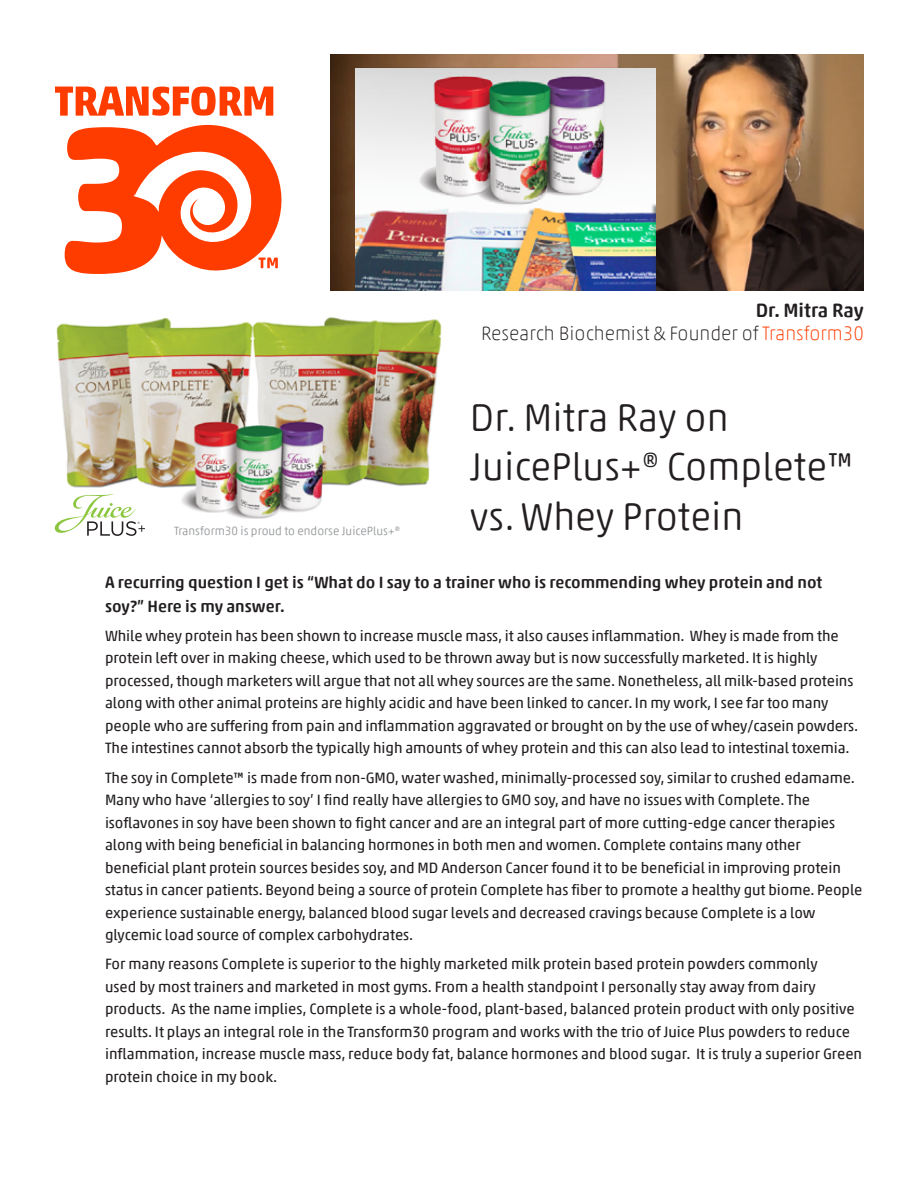
<style>
.page{position:relative;width:918px;height:1188px;background:#fff}
.page>*{position:absolute;margin:0;border:0;box-sizing:border-box;transform-origin:0 0}
.t1{font:300 39px/49.5px "Akko Rounded W01";color:#231f20}
.t2{font:100 19.5px/23.4px "Akko Rounded W01";color:#231f20;text-align:right}
.t3{font:500 16.5px/24px "Akko Rounded W01";color:#231f20}
.t4{font:15px/22.5px "Akko W01";letter-spacing:-.005em;color:#231f20}
.t5{font:300 12px "Akko Rounded W01";color:#939598}
.s1{font-weight:500}
.s2{color:#ff3c00}
</style>
<div class="page">
<svg style="left:56px;top:87px;width:226px;height:187px"></svg>
<img style="left:330px;top:54px;width:534px;height:236px">
<img style="left:56px;top:317px;width:386px;height:202px">
<img style="left:356px;top:68px;width:300px;height:222px">
<svg style="left:54px;top:494px;width:91px;height:42px"></svg>
<h2 class="t2" style="left:481px;top:299px;width:384px"><span class="s1">Dr. Mitra Ray<br></span>Research Biochemist &amp; Founder of <span class="s2">Transform30</span></h2>
<h1 class="t1" style="left:470px;top:392px;width:386px">Dr. Mitra Ray on<br>JuicePlus+® Complete™ vs. Whey Protein</h1>
<p class="t3" style="left:105px;top:570px;width:719px">A recurring question I get is “What do I say to a trainer who is recommending whey protein and not soy?” Here is my answer.</p>
<p class="t4" style="left:105px;top:624px;width:755px">While whey protein has been shown to increase muscle mass, it also causes inflammation. Whey is made from the protein left over in making cheese, which used to be thrown away but is now successfully marketed. It is highly processed, though marketers will argue that not all whey sources are the same. Nonetheless, all milk-based proteins along with other animal proteins are highly acidic and have been linked to cancer. In my work, I see far too many people who are suffering from pain and inflammation aggravated or brought on by the use of whey/casein powders.<br>The intestines cannot absorb the typically high amounts of whey protein and this can also lead to intestinal toxemia.</p>
<p class="t4" style="left:105px;top:766px;width:759px">The soy in Complete™ is made from non-GMO, water washed, minimally-processed soy, similar to crushed edamame.<br>Many who have ‘allergies to soy’ I find really have allergies to GMO soy, and have no issues with Complete. The isoflavones in soy have been shown to fight cancer and are an integral part of more cutting-edge cancer therapies along with being beneficial in balancing hormones in both men and women. Complete contains many other beneficial plant protein sources besides soy, and MD Anderson Cancer found it to be beneficial in improving protein status in cancer patients. Beyond being a source of protein Complete has fiber to promote a healthy gut biome. People experience sustainable energy, balanced blood sugar levels and decreased cravings because Complete is a low glycemic load source of complex carbohydrates.</p>
<p class="t4" style="left:105px;top:953px;width:759px">For many reasons Complete is superior to the highly marketed milk protein based protein powders commonly<br>used by most trainers and marketed in most gyms. From a health standpoint I personally stay away from dairy products. As the name implies, Complete is a whole-food, plant-based, balanced protein product with only positive results. It plays an integral role in the Transform30 program and works with the trio of Juice Plus powders to reduce inflammation, increase muscle mass, reduce body fat, balance hormones and blood sugar. It is truly a superior Green protein choice in my book.</p>
<p class="t5" style="left:174px;top:524px;width:228px">Transform30 is proud to endorse JuicePlus+®</p>
</div>
